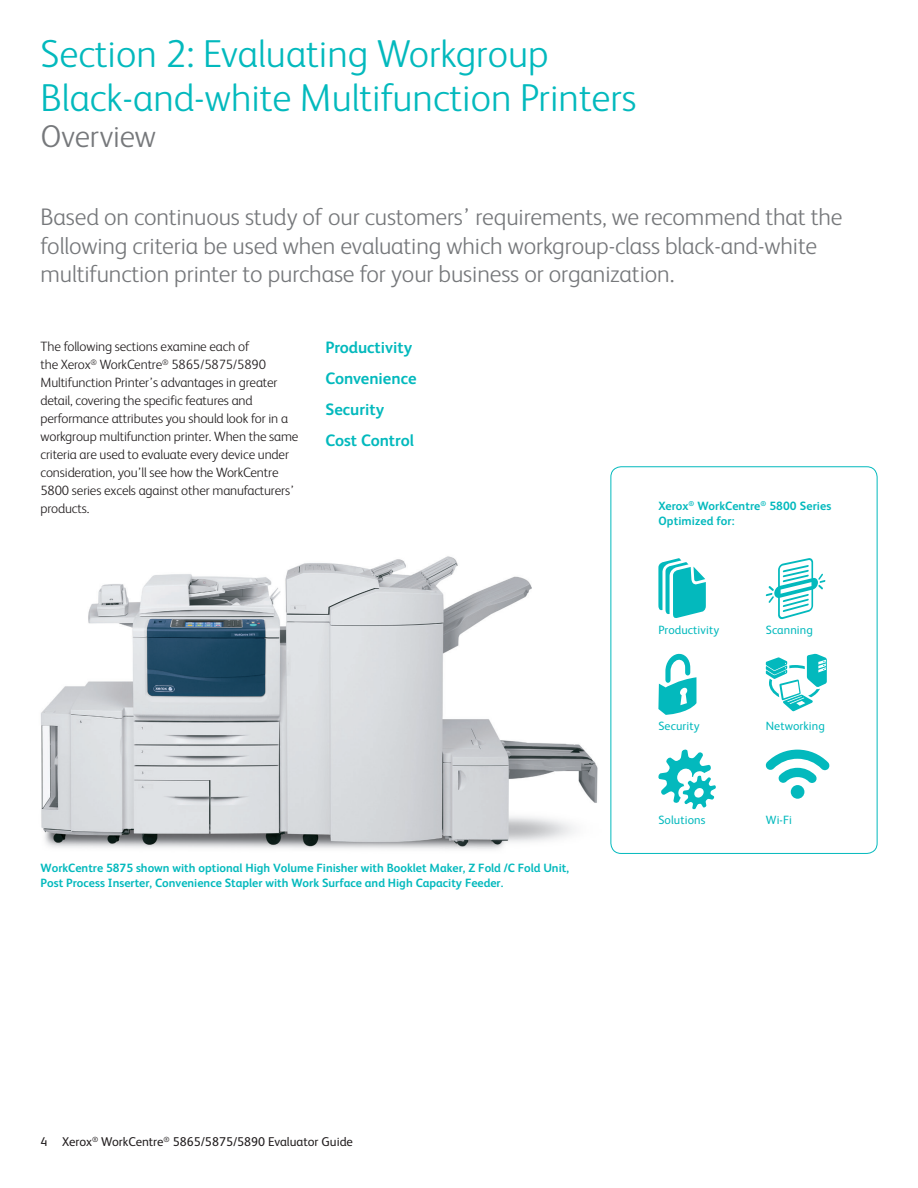
<style>
.page{position:relative;width:918px;height:1188px;background:#fff}
.page>*{position:absolute;margin:0;border:0;box-sizing:border-box;transform-origin:0 0}
.t1{font:300 39px/43.5px "Xerox Sans";color:#03b9bd}
.t2{font:300 31.5px "Xerox Sans";letter-spacing:-.005em;color:#76787b}
.t3{font:300 24px/28.5px "Xerox Sans";letter-spacing:-.005em;color:#76787b}
.t4{font:700 16.5px/30.9px "Xerox Sans";color:#03b9bd}
.t5{font:300 13.5px/18px "Xerox Sans";letter-spacing:-.01em;color:#231f20}
.t6{font:12.75px "Xerox Sans";color:#231f20}
.t7{font:700 12px/15px "Xerox Sans";color:#03b9bd}
.t8{font:12px "Xerox Sans";letter-spacing:.01em;color:#03b9bd}
</style>
<div class="page">
<img style="left:41px;top:556px;width:557px;height:294px">
<svg style="left:658px;top:558px;width:48px;height:60px"></svg>
<svg style="left:766px;top:558px;width:59px;height:62px"></svg>
<svg style="left:658px;top:653px;width:38px;height:62px"></svg>
<svg style="left:766px;top:654px;width:61px;height:57px"></svg>
<svg style="left:658px;top:749px;width:58px;height:60px"></svg>
<svg style="left:765px;top:750px;width:65px;height:33px"></svg>
<div style="left:791px;top:785px;width:13px;height:14px;background:#03b9bd;border-radius:50%"></div>
<div style="left:611px;top:466px;width:267px;height:388px;border:1px solid #03b9bd;border-radius:10px"></div>
<h1 class="t1" style="left:40px;top:30px;width:597px">Section 2: Evaluating Workgroup<br>Black-and-white Multifunction Printers</h1>
<h2 class="t2" style="left:40px;top:115px;width:117px">Overview</h2>
<p class="t3" style="left:40px;top:201px;width:804px">Based on continuous study of our customers’ requirements, we recommend that the following criteria be used when evaluating which workgroup-class black-and-white multifunction printer to purchase for your business or organization.</p>
<p class="t5" style="left:40px;top:337px;width:260px">The following sections examine each of<br>the Xerox<sup>®</sup> WorkCentre<sup>®</sup> 5865/5875/5890<br>Multifunction Printer’s advantages in greater detail, covering the specific features and performance attributes you should look for in a workgroup multifunction printer. When the same criteria are used to evaluate every device under consideration, you’ll see how the WorkCentre 5800 series excels against other manufacturers’ products.</p>
<p class="t4" style="left:326px;top:332px;width:93px">Productivity<br>Convenience<br>Security<br>Cost Control</p>
<p class="t7" style="left:40px;top:860px;width:530px">WorkCentre 5875 shown with optional High Volume Finisher with Booklet Maker, Z Fold /C Fold Unit,<br>Post Process Inserter, Convenience Stapler with Work Surface and High Capacity Feeder.</p>
<p class="t7" style="left:658px;top:498px;width:175px">Xerox<sup>®</sup> WorkCentre<sup>®</sup> 5800 Series<br>Optimized for:</p>
<p class="t8" style="left:658px;top:622px;width:62px">Productivity</p>
<p class="t8" style="left:766px;top:622px;width:49px">Scanning</p>
<p class="t8" style="left:658px;top:718px;width:43px">Security</p>
<p class="t8" style="left:766px;top:718px;width:61px">Networking</p>
<p class="t8" style="left:658px;top:812px;width:49px">Solutions</p>
<p class="t8" style="left:766px;top:812px;width:28px">Wi-Fi</p>
<p class="t6" style="left:40px;top:1133px;width:314px">4 Xerox<sup>®</sup> WorkCentre<sup>®</sup> 5865/5875/5890 Evaluator Guide</p>
</div>
